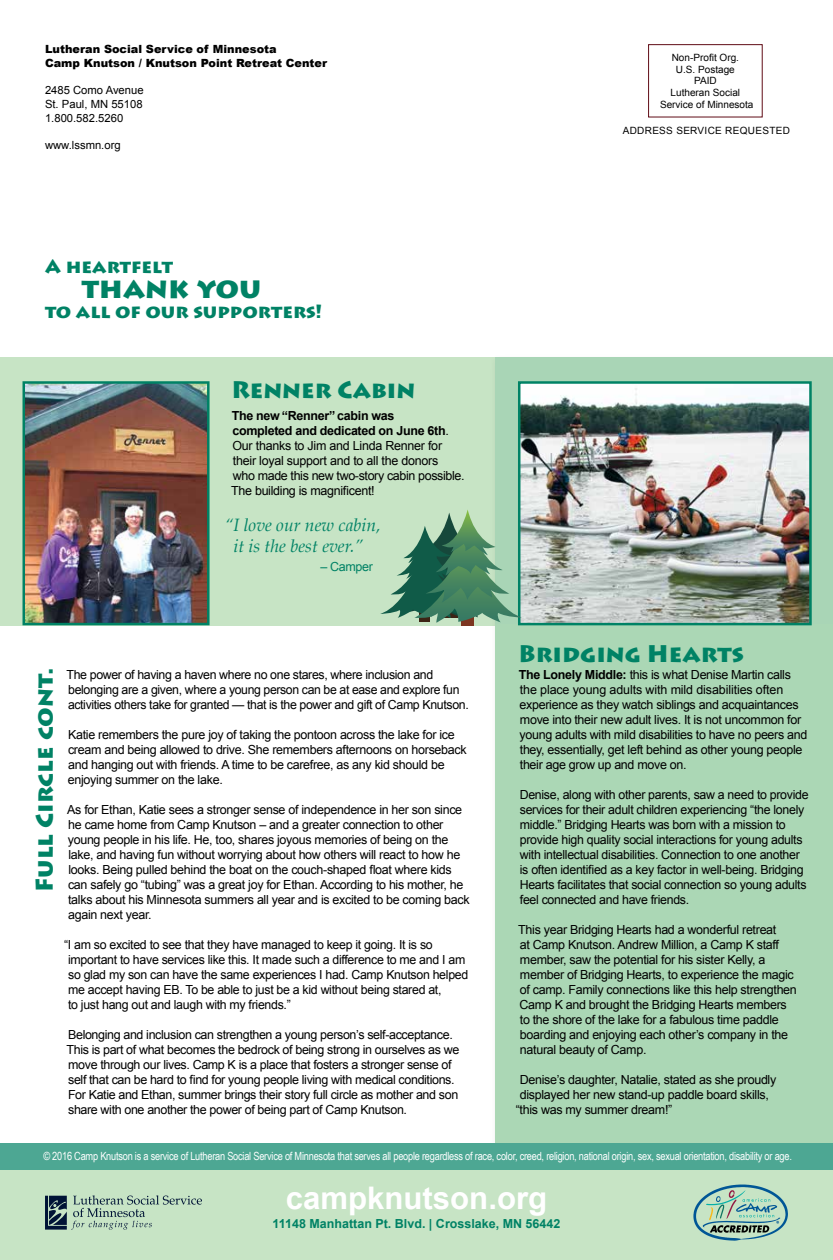
<style>
.page{position:relative;width:833px;height:1260px;background:#fff}
.page>*{position:absolute;margin:0;border:0;box-sizing:border-box;transform-origin:0 0}
.t1{font:700 31.12px "Arial";color:#fff}
.t2{font:900 28.75px "Lithos Pro";color:#008265}
.t3{font:900 23.75px "Lithos Pro";color:#008265}
.t4{font:900 18.75px "Lithos Pro";color:#008265}
.t5{font:italic 17.5px/20.6px "Palatino";color:#008265;text-align:center}
.t6{font:12.5px/15px "Arial";letter-spacing:-.025em;color:#000}
.t7{font:700 12.5px "Arial";color:#008265}
.t8{font:12.5px "Arial";letter-spacing:-.025em;color:#008265}
.t9{font:11.25px "Arial Narrow";letter-spacing:-.02em;color:#fff}
.t10{font:900 11.25px/13.8px "Arial";color:#000}
.t11{font:11.25px/13.8px "Arial";color:#000;text-align:justify}
.t12{font:10px/11.5px "Arial";color:#000;text-align:center}
.t13{font:10px "Arial";letter-spacing:.03em;color:#000}
.s1{font-weight:700}
</style>
<div class="page">
<div style="left:0;top:357px;width:832px;height:269px;background:#c7e4c5"></div>
<div style="left:488px;top:353px;width:344px;height:800px;background:#000;opacity:.45"></div>
<div style="left:495px;top:357px;width:337px;height:786px;background:#abd7b5"></div>
<div style="left:0;top:1170px;width:832px;height:90px;background:#c7e4c5"></div>
<div style="left:648px;top:44px;width:114px;height:73px;border:1px solid #600c16"></div>
<svg style="left:45px;top:1195px;width:157px;height:35px"></svg>
<svg style="left:693px;top:1184px;width:95px;height:57px"></svg>
<img style="left:521px;top:384px;width:287px;height:238px">
<div style="left:518px;top:381px;width:293px;height:244px;border:2px solid #008265"></div>
<div style="left:0;top:1143px;width:832px;height:27px;background:#4da793"></div>
<img style="left:25px;top:384px;width:181px;height:238px">
<div style="left:22px;top:381px;width:187px;height:244px;border:2px solid #008265"></div>
<div style="left:461px;top:611px;width:13px;height:14px;background:#7c3520"></div>
<svg style="left:380px;top:510px;width:142px;height:113px"></svg>
<p class="t10" style="left:45px;top:42px;width:283px">Lutheran Social Service of Minnesota<br>Camp Knutson / Knutson Point Retreat Center</p>
<p class="t11" style="left:45px;top:84px;width:100px">2485 Como Avenue St. Paul, MN 55108<br>1.800.582.5260</p>
<p class="t11" style="left:45px;top:139px;width:77px">www.lssmn.org</p>
<h3 class="t4" style="left:45px;top:254px;width:129px">A heartfelt</h3>
<h2 class="t2" style="left:82px;top:271px;width:181px">thank you</h2>
<h3 class="t4" style="left:45px;top:300px;width:278px">to all of our supporters!</h3>
<h3 class="t3" style="left:231px;top:374px;width:185px">Renner Cabin</h3>
<p class="t6" style="left:231px;top:408px;width:235px"><span class="s1">The new “Renner” cabin was<br>completed and dedicated on June 6th</span>.<br>Our thanks to Jim and Linda Renner for their loyal support and to all the donors<br>who made this new two-story cabin possible.<br>The building is magnificent!</p>
<h3 class="t5" style="left:225px;top:515px;width:157px">“I love our new cabin, it is the best ever.”</h3>
<p class="t8" style="left:320px;top:559px;width:54px">– Camper</p>
<p class="t12" style="left:660px;top:52px;width:95px">Non-Profit Org.<br>U.S. Postage<br>PAID<br>Lutheran Social<br>Service of Minnesota</p>
<p class="t13" style="left:622px;top:124px;width:169px">ADDRESS SERVICE REQUESTED</p>
<h3 class="t3" style="left:518px;top:639px;width:227px">Bridging Hearts</h3>
<p class="t6" style="left:519px;top:668px;width:290px"><span class="s1">The Lonely Middle:</span> this is what Denise Martin calls the place young adults with mild disabilities often experience as they watch siblings and acquaintances move into their new adult lives. It is not uncommon for young adults with mild disabilities to have no peers and they, essentially, get left behind as other young people their age grow up and move on.</p>
<p class="t6" style="left:519px;top:788px;width:290px">Denise, along with other parents, saw a need to provide services for their adult children experiencing “the lonely middle.” Bridging Hearts was born with a mission to provide high quality social interactions for young adults with intellectual disabilities. Connection to one another is often identified as a key factor in well-being. Bridging Hearts facilitates that social connection so young adults feel connected and have friends.</p>
<p class="t6" style="left:518px;top:923px;width:280px">This year Bridging Hearts had a wonderful retreat<br>at Camp Knutson. Andrew Million, a Camp K staff member, saw the potential for his sister Kelly, a member of Bridging Hearts, to experience the magic of camp. Family connections like this help strengthen Camp K and brought the Bridging Hearts members to the shore of the lake for a fabulous time paddle boarding and enjoying each other’s company in the natural beauty of Camp.</p>
<p class="t6" style="left:519px;top:1073px;width:258px">Denise’s daughter, Natalie, stated as she proudly</p>
<p class="t6" style="left:519px;top:1088px;width:250px">displayed her new stand-up paddle board skills,</p>
<p class="t6" style="left:515px;top:1103px;width:158px">“this was my summer dream!”</p>
<p class="t9" style="left:43px;top:1148px;width:750px">© 2016 Camp Knutson is a service of Lutheran Social Service of Minnesota that serves all people regardless of race, color, creed, religion, national origin, sex, sexual orientation, disability or age.</p>
<h3 class="t3" style="left:30px;top:892px;width:226px;rotate:-90deg">Full Circle cont.</h3>
<p class="t6" style="left:67px;top:667px;width:404px">The power of having a haven where no one stares, where inclusion and belonging are a given, where a young person can be at ease and explore fun activities others take for granted — that is the power and gift of Camp Knutson.</p>
<p class="t6" style="left:68px;top:727px;width:400px">Katie remembers the pure joy of taking the pontoon across the lake for ice cream and being allowed to drive. She remembers afternoons on horseback and hanging out with friends. A time to be carefree, as any kid should be enjoying summer on the lake.</p>
<p class="t6" style="left:67px;top:802px;width:404px">As for Ethan, Katie sees a stronger sense of independence in her son since he came home from Camp Knutson – and a greater connection to other young people in his life. He, too, shares joyous memories of being on the lake, and having fun without worrying about how others will react to how he looks. Being pulled behind the boat on the couch-shaped float where kids can safely go “tubing” was a great joy for Ethan. According to his mother, he talks about his Minnesota summers all year and is excited to be coming back again next year.</p>
<p class="t6" style="left:68px;top:937px;width:402px;text-indent:-4px">“I am so excited to see that they have managed to keep it going. It is so important to have services like this. It made such a difference to me and I am so glad my son can have the same experiences I had. Camp Knutson helped me accept having EB. To be able to just be a kid without being stared at,<br>to just hang out and laugh with my friends.”</p>
<p class="t6" style="left:67px;top:1027px;width:394px">Belonging and inclusion can strengthen a young person’s self-acceptance.<br>This is part of what becomes the bedrock of being strong in ourselves as we move through our lives. Camp K is a place that fosters a stronger sense of self that can be hard to find for young people living with medical conditions.<br>For Katie and Ethan, summer brings their story full circle as mother and son share with one another the power of being part of Camp Knutson.</p>
<h1 class="t1" style="left:286px;top:1177px;width:263px">campknutson.org</h1>
<p class="t7" style="left:272px;top:1215px;width:289px">11148 Manhattan Pt. Blvd. | Crosslake, MN 56442</p>
</div>
